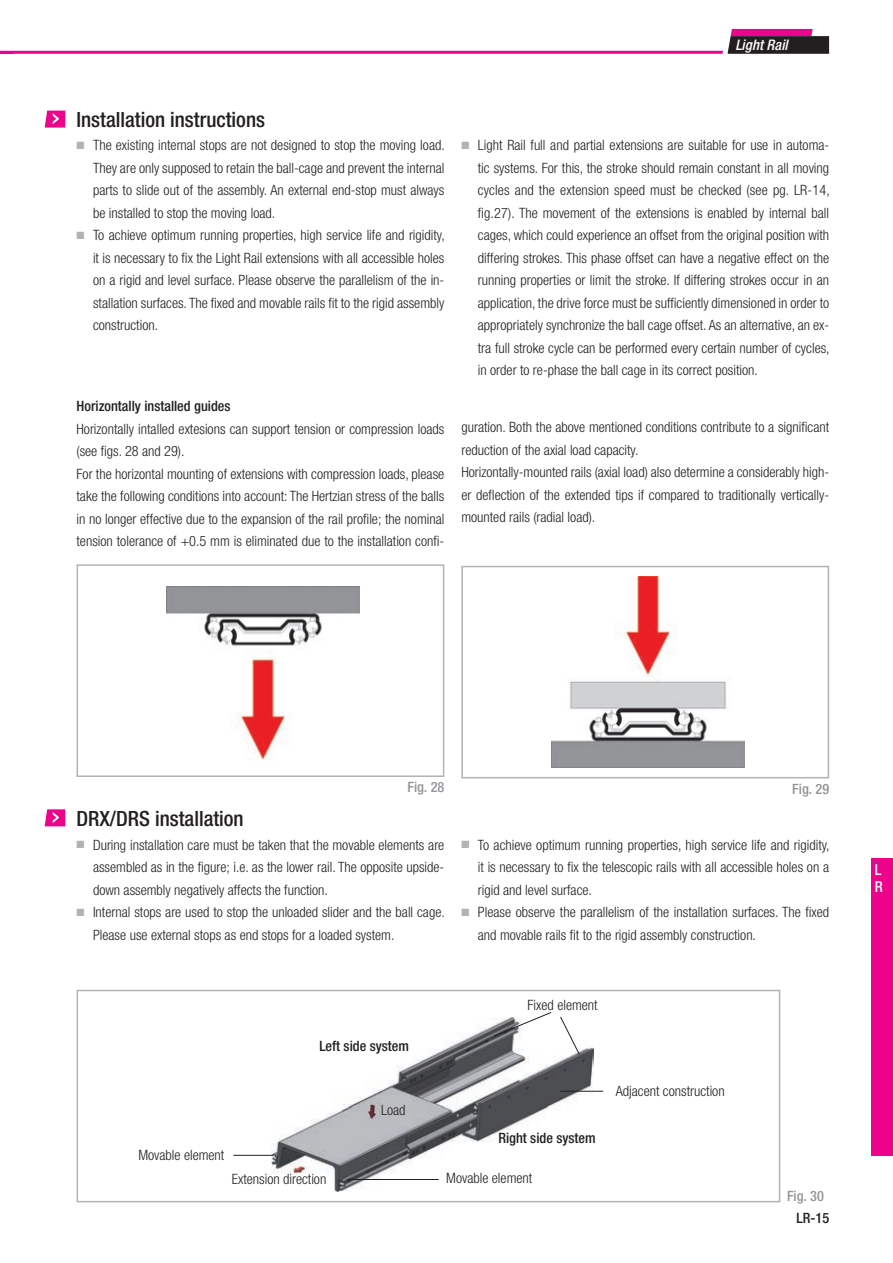
<style>
.page{position:relative;width:893px;height:1263px;background:#fff}
.page>*{position:absolute;margin:0;border:0;box-sizing:border-box;transform-origin:0 0}
.t1{font:500 condensed 21px "Helvetica Neue LT Std";color:#231f20}
.t2{font:500 condensed 15px/16.6px "Helvetica Neue LT Std";color:#fff}
.t3{font:italic 500 condensed 14.55px "Helvetica Neue LT Std";color:#fff}
.t4{font:300 condensed 14.25px/22.5px "Helvetica Neue LT Std";color:#231f20;text-align:justify}
.t5{font:500 condensed 14.25px "Helvetica Neue LT Std";color:#231f20}
.t6{font:500 condensed 14.25px "Helvetica Neue LT Std";color:#939598}
.s1{color:#b2b3b7}
</style>
<div class="page">
<div style="left:872px;top:858px;width:21px;height:298px;background:#ed028c"></div>
<svg style="left:0;top:29px;width:829px;height:25px"></svg>
<img style="left:167px;top:587px;width:193px;height:173px">
<div style="left:77px;top:564px;width:367px;height:213px;border:2px solid #b2b3b7"></div>
<img style="left:551px;top:576px;width:194px;height:192px">
<div style="left:461px;top:566px;width:368px;height:212px;border:2px solid #b2b3b7"></div>
<svg style="left:45px;top:111px;width:20px;height:17px"></svg>
<svg style="left:45px;top:809px;width:20px;height:17px"></svg>
<div style="left:77px;top:990px;width:703px;height:212px;border:2px solid #b2b3b7"></div>
<img style="left:271px;top:1017px;width:323px;height:175px">
<hr style="left:560px;top:1091px;width:43px;height:1px;background:#231f20">
<svg style="left:560px;top:1016px;width:20px;height:39px"></svg>
<svg style="left:494px;top:1012px;width:58px;height:25px"></svg>
<hr style="left:348px;top:1179px;width:91px;height:1px;background:#231f20">
<hr style="left:233px;top:1155px;width:41px;height:1px;background:#231f20">
<p class="t3" style="left:736px;top:36px;width:54px">Light Rail</p>
<h1 class="t1" style="left:77px;top:107px;width:190px">Installation instructions</h1>
<p class="t4" style="left:93px;top:134px;width:353px;text-indent:-16px"><span class="s1">■</span> The existing internal stops are not designed to stop the moving load.<br>They are only supposed to retain the ball-cage and prevent the internal parts to slide out of the assembly. An external end-stop must always be installed to stop the moving load.</p>
<p class="t4" style="left:93px;top:224px;width:353px;text-indent:-16px"><span class="s1">■</span> To achieve optimum running properties, high service life and rigidity, it is necessary to fix the Light Rail extensions with all accessible holes on a rigid and level surface. Please observe the parallelism of the in&shy;stallation surfaces. The fixed and movable rails fit to the rigid assembly construction.</p>
<p class="t5" style="left:77px;top:397px;width:156px">Horizontally installed guides</p>
<p class="t4" style="left:478px;top:134px;width:353px;text-indent:-16px"><span class="s1">■</span> Light Rail full and partial extensions are suitable for use in automa&shy;tic systems. For this, the stroke should remain constant in all moving cycles and the extension speed must be checked (see pg. LR-14, fig.27). The movement of the extensions is enabled by internal ball cages, which could experience an offset from the original position with differing strokes. This phase offset can have a negative effect on the running properties or limit the stroke. If differing strokes occur in an application, the drive force must be sufficiently dimensioned in order to appropriately synchronize the ball cage offset. As an alternative, an ex&shy;tra full stroke cycle can be performed every certain number of cycles, in order to re-phase the ball cage in its correct position.</p>
<p class="t4" style="left:77px;top:417px;width:369px;text-align:left">Horizontally intalled extesions can support tension or compression loads (see figs. 28 and 29).<br>For the horizontal mounting of extensions with compression loads, please take the following conditions into account: The Hertzian stress of the balls in no longer effective due to the expansion of the rail profile; the nominal tension tolerance of +0.5 mm is eliminated due to the installation confi-</p>
<p class="t4" style="left:461px;top:416px;width:369px;text-align:left">guration. Both the above mentioned conditions contribute to a significant reduction of the axial load capacity.<br>Horizontally-mounted rails (axial load) also determine a considerably high&shy;er deflection of the extended tips if compared to traditionally vertically&shy;mounted rails (radial load).</p>
<p class="t6" style="left:407px;top:779px;width:38px">Fig. 28</p>
<p class="t6" style="left:792px;top:781px;width:38px">Fig. 29</p>
<h1 class="t1" style="left:77px;top:806px;width:169px">DRX/DRS installation</h1>
<p class="t4" style="left:93px;top:833px;width:353px;text-indent:-16px"><span class="s1">■</span> During installation care must be taken that the movable elements are assembled as in the figure; i.e. as the lower rail. The opposite upside&shy;down assembly negatively affects the function.</p>
<p class="t4" style="left:93px;top:901px;width:353px;text-indent:-16px"><span class="s1">■</span> Internal stops are used to stop the unloaded slider and the ball cage.<br>Please use external stops as end stops for a loaded system.</p>
<p class="t4" style="left:478px;top:833px;width:353px;text-indent:-16px"><span class="s1">■</span> To achieve optimum running properties, high service life and rigidity, it is necessary to fix the telescopic rails with all accessible holes on a rigid and level surface.</p>
<p class="t4" style="left:478px;top:901px;width:353px;text-indent:-16px"><span class="s1">■</span> Please observe the parallelism of the installation surfaces. The fixed and movable rails fit to the rigid assembly construction.</p>
<p class="t4" style="left:138px;top:1144px;width:87px">Movable element</p>
<p class="t5" style="left:319px;top:1037px;width:91px">Left side system</p>
<p class="t4" style="left:381px;top:1098px;width:26px">Load</p>
<p class="t4" style="left:528px;top:993px;width:72px">Fixed element</p>
<p class="t5" style="left:498px;top:1129px;width:99px">Right side system</p>
<p class="t4" style="left:616px;top:1080px;width:110px">Adjacent construction</p>
<p class="t4" style="left:232px;top:1168px;width:96px">Extension direction</p>
<p class="t4" style="left:446px;top:1166px;width:87px">Movable element</p>
<p class="t6" style="left:787px;top:1187px;width:38px">Fig. 30</p>
<p class="t5" style="left:796px;top:1209px;width:34px">LR-15</p>
<p class="t2" style="left:875px;top:861px;width:10px">L<br>R</p>
</div>
